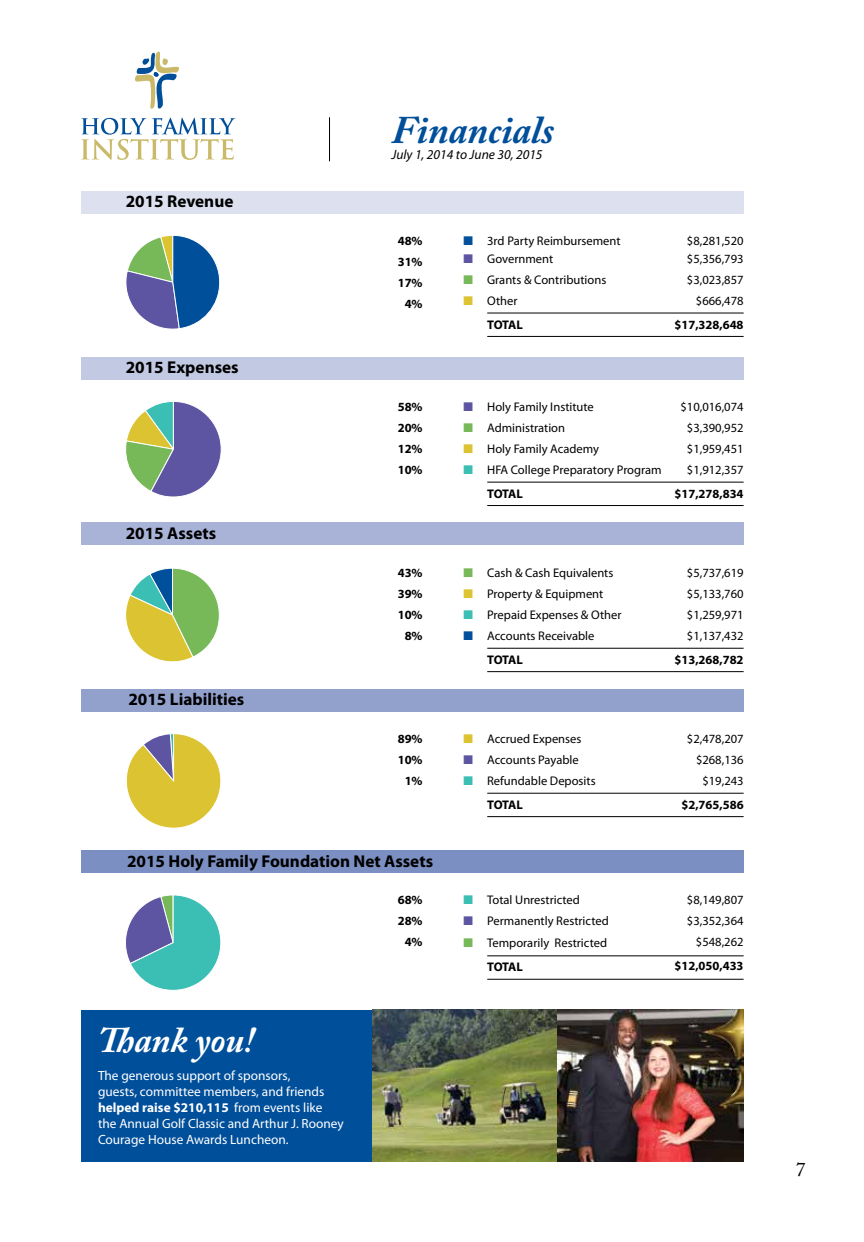
<style>
.page{position:relative;width:864px;height:1242px;background:#fff}
.page>*{position:absolute;margin:0;border:0;box-sizing:border-box;transform-origin:0 0}
.t1{font:italic 700 39px "Adobe Caslon Pro";color:#004f9a}
.t2{font:italic 700 36px "Adobe Caslon Pro";color:#fff}
.t3{font:19.5px "Adobe Caslon Pro";color:#000}
.t4{font:700 17.1px "Myriad Pro";color:#000}
.t5{font:italic 13.5px "Myriad Pro";color:#000}
.t6{font:13.35px/16px "Myriad Pro";color:#fff}
.t7{font:12.6px/21.1px "Myriad Pro";color:#000}
.t8{font:700 12.6px/21.1px "Myriad Pro";color:#000;text-align:center}
.s1{color:#004f9a}
.s2{color:#5d55a2}
.s3{color:#77b858}
.s4{color:#dcc332}
.s5{font-weight:700}
.s6{color:#3bbeb4}
</style>
<div class="page">
<div style="left:81px;top:1010px;width:302px;height:151px;background:#004f9a"></div>
<img style="left:372px;top:1010px;width:371px;height:151px">
<div style="left:81px;top:850px;width:663px;height:23px;background:#7c8fc2"></div>
<div style="left:81px;top:689px;width:663px;height:22px;background:#92a0cc"></div>
<div style="left:81px;top:523px;width:663px;height:22px;background:#a9b3d7"></div>
<div style="left:81px;top:357px;width:663px;height:23px;background:#c2c9e3"></div>
<div style="left:81px;top:192px;width:663px;height:22px;background:#dde0ef"></div>
<hr style="left:487px;top:313px;width:257px;height:1px;background:#000">
<hr style="left:487px;top:336px;width:257px;height:1px;background:#000">
<hr style="left:487px;top:482px;width:257px;height:1px;background:#000">
<hr style="left:487px;top:505px;width:257px;height:1px;background:#000">
<hr style="left:487px;top:648px;width:257px;height:1px;background:#000">
<hr style="left:487px;top:671px;width:257px;height:1px;background:#000">
<hr style="left:487px;top:793px;width:257px;height:1px;background:#000">
<hr style="left:487px;top:816px;width:257px;height:1px;background:#000">
<hr style="left:487px;top:955px;width:257px;height:1px;background:#000">
<hr style="left:487px;top:979px;width:257px;height:1px;background:#000">
<hr style="left:329px;top:117px;width:1px;height:44px;background:#000">
<svg style="left:81px;top:118px;width:154px;height:42px"></svg>
<svg style="left:135px;top:52px;width:44px;height:57px"></svg>
<svg style="left:126px;top:235px;width:94px;height:94px"></svg>
<svg style="left:125px;top:401px;width:96px;height:96px"></svg>
<svg style="left:125px;top:568px;width:95px;height:94px"></svg>
<svg style="left:126px;top:733px;width:95px;height:95px"></svg>
<svg style="left:125px;top:895px;width:96px;height:96px"></svg>
<h3 class="t4" style="left:126px;top:190px;width:109px">2015 Revenue</h3>
<h3 class="t4" style="left:126px;top:356px;width:115px">2015 Expenses</h3>
<h3 class="t4" style="left:126px;top:522px;width:92px">2015 Assets</h3>
<h3 class="t4" style="left:128px;top:689px;width:117px">2015 Liabilities</h3>
<h1 class="t1" style="left:392px;top:106px;width:164px">Financials</h1>
<p class="t5" style="left:392px;top:146px;width:153px">July 1, 2014 to June 30, 2015</p>
<p class="t8" style="left:398px;top:229px;width:26px">48%<br>31%<br>17%<br>4%</p>
<p class="t8" style="left:398px;top:395px;width:26px;text-align:justify">58% 20% 12% 10%</p>
<p class="t8" style="left:398px;top:562px;width:26px">43%<br>39%<br>10%<br>8%</p>
<p class="t8" style="left:398px;top:728px;width:26px">89%<br>10%<br>1%</p>
<p class="t7" style="left:463px;top:230px;width:159px"><span class="s1">■</span> 3rd Party Reimbursement</p>
<p class="t7" style="left:463px;top:248px;width:91px"><span class="s2">■</span> Government</p>
<p class="t7" style="left:463px;top:269px;width:144px"><span class="s3">■</span> Grants &amp; Contributions</p>
<p class="t7" style="left:487px;top:289px;width:37px;line-height:24px;text-indent:-24px"><span class="s4">■</span> Other<br><span class="s5">TOTAL</span></p>
<p class="t7" style="left:687px;top:231px;width:58px;line-height:18.5px">$8,281,520 $5,356,793</p>
<p class="t7" style="left:687px;top:269px;width:58px;text-align:right">$3,023,857 $666,478</p>
<p class="t8" style="left:674px;top:314px;width:71px">$17,328,648</p>
<p class="t7" style="left:463px;top:396px;width:132px"><span class="s2">■</span> Holy Family Institute</p>
<p class="t7" style="left:463px;top:417px;width:103px"><span class="s3">■</span> Administration</p>
<p class="t7" style="left:463px;top:438px;width:137px"><span class="s4">■</span> Holy Family Academy</p>
<p class="t7" style="left:487px;top:458px;width:176px;line-height:24px;text-indent:-24px"><span class="s6">■</span> HFA College Preparatory Program<br><span class="s5">TOTAL</span></p>
<p class="t7" style="left:681px;top:396px;width:65px;text-align:center">$10,016,074 $3,390,952 $1,959,451 $1,912,357</p>
<p class="t8" style="left:674px;top:483px;width:71px">$17,278,834</p>
<p class="t7" style="left:463px;top:562px;width:151px"><span class="s3">■</span> Cash &amp; Cash Equivalents</p>
<p class="t7" style="left:463px;top:583px;width:141px"><span class="s4">■</span> Property &amp; Equipment</p>
<p class="t7" style="left:463px;top:604px;width:160px"><span class="s6">■</span> Prepaid Expenses &amp; Other</p>
<p class="t7" style="left:487px;top:624px;width:109px;line-height:24px;text-indent:-24px"><span class="s1">■</span> Accounts Receivable<br><span class="s5">TOTAL</span></p>
<p class="t7" style="left:687px;top:562px;width:58px;text-align:justify">$5,737,619 $5,133,760 $1,259,971 $1,137,432</p>
<p class="t8" style="left:674px;top:649px;width:71px">$13,268,782</p>
<p class="t7" style="left:463px;top:728px;width:120px"><span class="s4">■</span> Accrued Expenses</p>
<p class="t7" style="left:463px;top:749px;width:117px"><span class="s2">■</span> Accounts Payable</p>
<p class="t7" style="left:487px;top:769px;width:110px;line-height:24px;text-indent:-24px"><span class="s6">■</span> Refundable Deposits<br><span class="s5">TOTAL</span></p>
<p class="t7" style="left:687px;top:728px;width:58px;text-align:right">$2,478,207 $268,136 $19,243</p>
<p class="t8" style="left:681px;top:794px;width:64px">$2,765,586</p>
<h3 class="t4" style="left:127px;top:850px;width:308px">2015 Holy Family Foundation Net Assets</h3>
<p class="t8" style="left:398px;top:889px;width:26px">68%<br>28%<br>4%</p>
<p class="t7" style="left:463px;top:889px;width:118px"><span class="s6">■</span> Total Unrestricted</p>
<p class="t7" style="left:463px;top:910px;width:147px"><span class="s2">■</span> Permanently Restricted</p>
<p class="t7" style="left:487px;top:930px;width:121px;line-height:24px;text-indent:-24px"><span class="s3">■</span> Temporarily Restricted<br><span class="s5">TOTAL</span></p>
<p class="t7" style="left:687px;top:889px;width:58px;text-align:right">$8,149,807 $3,352,364 $548,262</p>
<p class="t8" style="left:674px;top:955px;width:71px">$12,050,433</p>
<h2 class="t2" style="left:98px;top:1018px;width:157px">Thank you!</h2>
<p class="t6" style="left:98px;top:1067px;width:247px">The generous support of sponsors,<br>guests, committee members, and friends <span class="s5">helped raise $210,115</span> from events like the Annual Golf Classic and Arthur J. Rooney Courage House Awards Luncheon.</p>
<h3 class="t3" style="left:796px;top:1158px;width:11px">7</h3>
</div>
